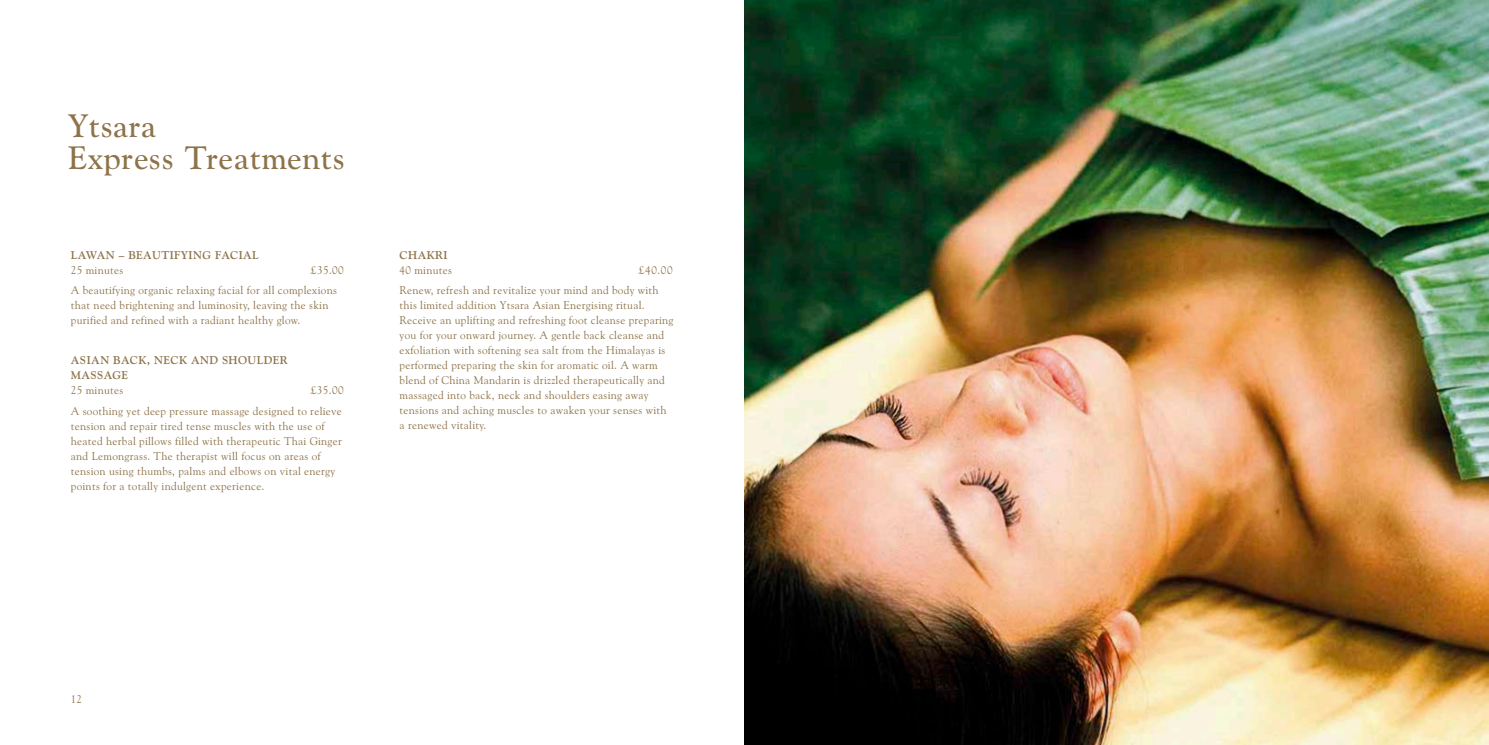
<style>
.page{position:relative;width:1489px;height:745px;background:#fff}
.page>*{position:absolute;margin:0;border:0;box-sizing:border-box;transform-origin:0 0}
.t1{font:32.5px/32.5px "Goudy Catalogue BT";letter-spacing:.025em;color:#8d734a}
.t2{font:11.25px/15px "Goudy Old Style BT";letter-spacing:.025em;color:#8d734a}
.t3{font:700 11.25px "Goudy Old Style BT";letter-spacing:.04em;color:#8d734a}
</style>
<div class="page">
<img style="left:744px;top:0;width:744px;height:744px">
<h1 class="t1" style="left:68px;top:108px;width:278px">Ytsara<br>Express Treatments</h1>
<p class="t3" style="left:71px;top:248px;width:98px">LAWAN – BEAUTIFYI</p>
<p class="t3" style="left:193px;top:248px;width:37px">NG FACIAL</p>
<p class="t2" style="left:71px;top:262px;width:54px">25 minutes</p>
<p class="t2" style="left:71px;top:260px;width:274px;line-height:20px;text-indent:240px">£35.00<br>A beautifying organic relaxing facial for all complexions</p>
<p class="t2" style="left:71px;top:297px;width:259px">that need brightening and luminosity, leaving the skin purified and refined with a radiant healthy glow.</p>
<p class="t3" style="left:71px;top:353px;width:52px">ASIAN BAC</p>
<p class="t3" style="left:138px;top:353px;width:151px">K, NECK AND SHOULDER</p>
<p class="t3" style="left:71px;top:368px;width:20px">MASSAGE</p>
<p class="t2" style="left:71px;top:382px;width:54px">25 minutes</p>
<p class="t2" style="left:71px;top:380px;width:274px;line-height:20px;text-align:right">£35.00<br>A soothing yet deep pressure massage designed to relieve</p>
<p class="t2" style="left:71px;top:417px;width:272px">tension and repair tired tense muscles with the use of heated herbal pillows filled with therapeutic Thai Ginger and Lemongrass. The therapist will focus on areas of tension using thumbs, palms and elbows on vital energy points for a totally indulgent experience.</p>
<p class="t3" style="left:399px;top:248px;width:48px">CHAKRI</p>
<p class="t2" style="left:399px;top:262px;width:54px">40 minutes</p>
<p class="t2" style="left:399px;top:260px;width:274px;line-height:20px;text-indent:239px">£40.00<br>Renew, refresh and revitalize your mind and body with</p>
<p class="t2" style="left:399px;top:297px;width:275px">this limited addition Ytsara Asian Energising ritual.<br>Receive an uplifting and refreshing foot cleanse preparing you for your onward journey. A gentle back cleanse and exfoliation with softening sea salt from the Himalayas is performed preparing the skin for aromatic oil. A warm blend of China Mandarin is drizzled therapeutically and massaged into back, neck and shoulders easing away tensions and aching muscles to awaken your senses with a renewed vitality.</p>
<p class="t2" style="left:71px;top:691px;width:13px">12</p>
</div>
